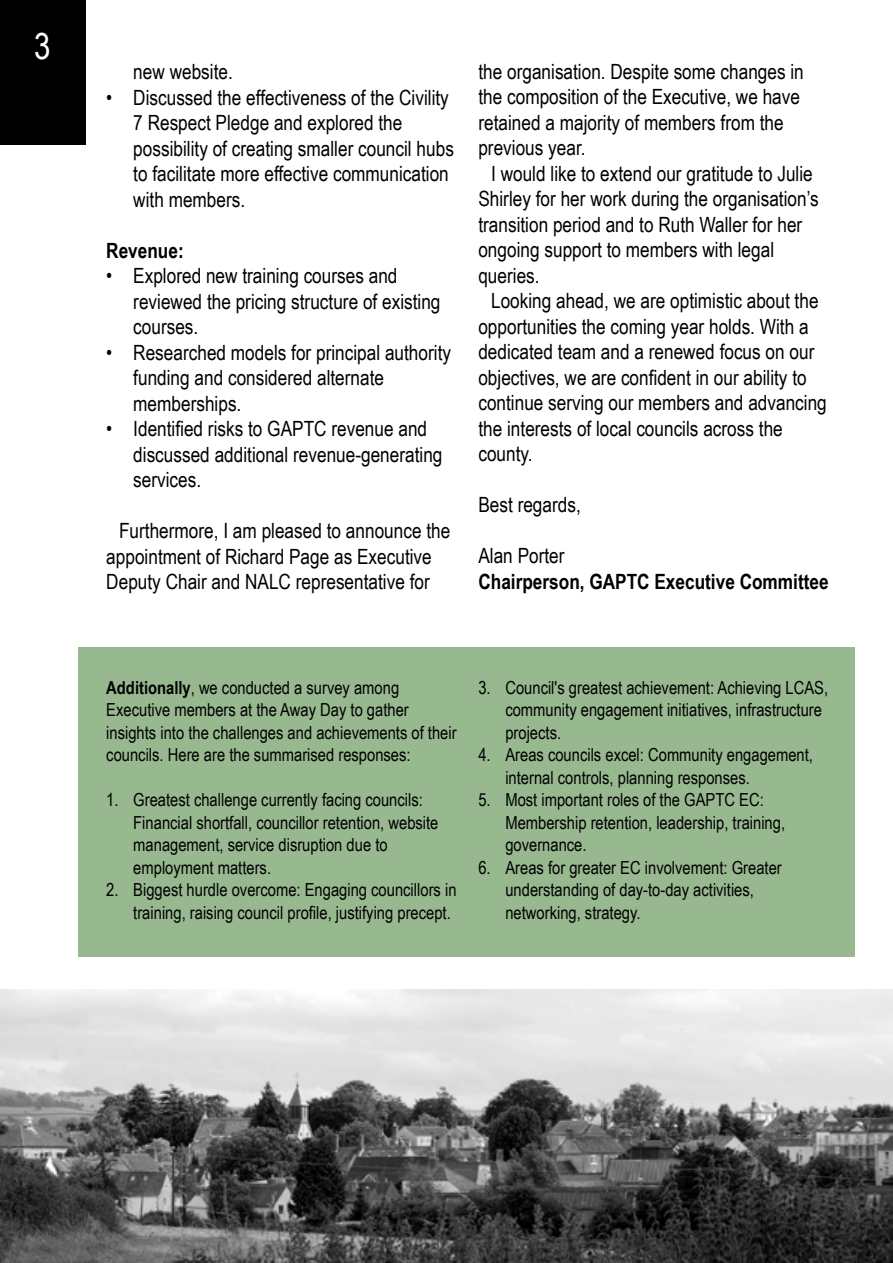
<style>
.page{position:relative;width:893px;height:1263px;background:#fff}
.page>*{position:absolute;margin:0;border:0;box-sizing:border-box;transform-origin:0 0}
.t1{font:36px "Arial Narrow";color:#fff}
.t2{font:21px/25.5px "Arial Narrow";color:#000}
.t3{font:700 21px "Arial Narrow";color:#000}
.t4{font:18px/22.5px "Arial Narrow";color:#000}
.s1{font-weight:700}
</style>
<div class="page">
<div style="left:0;top:0;width:85px;height:145px;background:#000"></div>
<img style="left:0;top:990px;width:893px;height:273px">
<div style="left:79px;top:647px;width:776px;height:309px;background:#98b88f"></div>
<h1 class="t1" style="left:34px;top:20px;width:18px">3</h1>
<p class="t2" style="left:133px;top:58px;width:101px">new website.</p>
<p class="t2" style="left:133px;top:84px;width:322px;text-indent:-27px">• Discussed the effectiveness of the Civility 7 Respect Pledge and explored the possibility of creating smaller council hubs to facilitate more effective communication with members.</p>
<p class="t3" style="left:106px;top:234px;width:79px">Revenue:</p>
<p class="t2" style="left:133px;top:262px;width:309px;text-indent:-27px">• Explored new training courses and reviewed the pricing structure of existing courses.</p>
<p class="t2" style="left:133px;top:339px;width:319px;text-indent:-27px">• Researched models for principal authority funding and considered alternate memberships.</p>
<p class="t2" style="left:133px;top:415px;width:311px;text-indent:-27px">• Identified risks to GAPTC revenue and discussed additional revenue-generating services.</p>
<p class="t2" style="left:106px;top:517px;width:345px;text-indent:13px">Furthermore, I am pleased to announce the appointment of Richard Page as Executive<br>Deputy Chair and NALC representative for</p>
<p class="t2" style="left:478px;top:58px;width:327px">the organisation. Despite some changes in the composition of the Executive, we have retained a majority of members from the previous year.</p>
<p class="t2" style="left:478px;top:160px;width:342px;text-indent:13px">I would like to extend our gratitude to Julie Shirley for her work during the organisation’s transition period and to Ruth Waller for her ongoing support to members with legal queries.</p>
<p class="t2" style="left:478px;top:288px;width:350px;text-indent:13px">Looking ahead, we are optimistic about the opportunities the coming year holds. With a dedicated team and a renewed focus on our objectives, we are confident in our ability to continue serving our members and advancing the interests of local councils across the county.</p>
<p class="t2" style="left:478px;top:491px;width:104px">Best regards,</p>
<p class="t2" style="left:478px;top:542px;width:88px">Alan Porter</p>
<p class="t3" style="left:478px;top:566px;width:352px">Chairperson, GAPTC Executive Committee</p>
<p class="t4" style="left:106px;top:676px;width:352px"><span class="s1">Additionally</span>, we conducted a survey among Executive members at the Away Day to gather insights into the challenges and achievements of their councils. Here are the summarised responses:</p>
<p class="t4" style="left:133px;top:788px;width:307px;text-indent:-27px">1. Greatest challenge currently facing councils:<br>Financial shortfall, councillor retention, website management, service disruption due to employment matters.</p>
<p class="t4" style="left:133px;top:878px;width:325px;text-indent:-27px">2. Biggest hurdle overcome: Engaging councillors in training, raising council profile, justifying precept.</p>
<p class="t4" style="left:505px;top:676px;width:324px;text-indent:-27px">3. Council's greatest achievement: Achieving LCAS, community engagement initiatives, infrastructure projects.</p>
<p class="t4" style="left:505px;top:743px;width:309px;text-indent:-27px">4. Areas councils excel: Community engagement, internal controls, planning responses.</p>
<p class="t4" style="left:505px;top:788px;width:281px;text-indent:-27px">5. Most important roles of the GAPTC EC:<br>Membership retention, leadership, training, governance.</p>
<p class="t4" style="left:505px;top:856px;width:278px;text-indent:-27px">6. Areas for greater EC involvement: Greater understanding of day-to-day activities, networking, strategy.</p>
</div>
